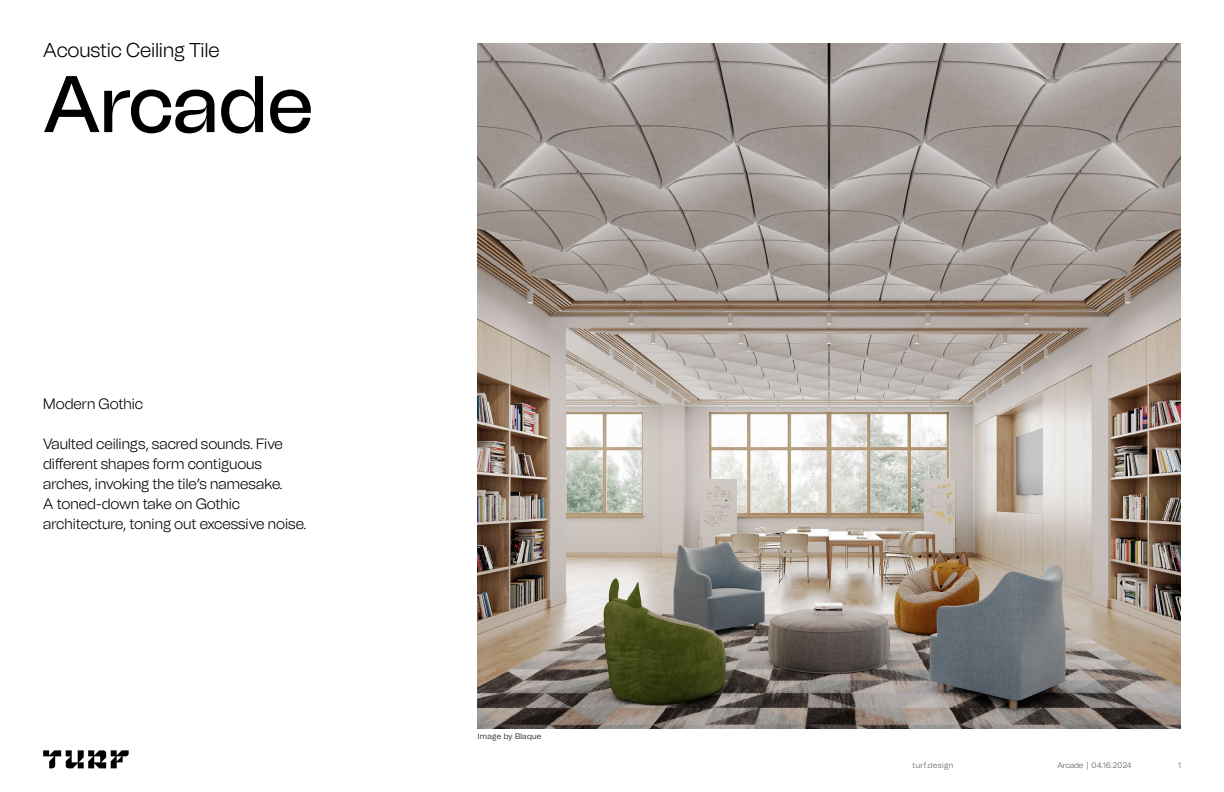
<style>
.page{position:relative;width:1224px;height:792px;background:#fff}
.page>*{position:absolute;margin:0;border:0;box-sizing:border-box;transform-origin:0 0}
.t1{font:500 80px "Tomato Grotesk";letter-spacing:-.005em;color:#000}
.t2{font:300 20px "Tomato Grotesk";color:#000}
.t3{font:300 15px/20px "Tomato Grotesk";color:#000}
.t4{font:300 8px "Tomato Grotesk";color:#58595b}
.t5{font:300 8px "Tomato Grotesk";letter-spacing:.05em;color:#000}
.t6{font:300 8px "Tomato Grotesk";letter-spacing:.04em;color:#58595b}
</style>
<div class="page">
<img style="left:478px;top:43px;width:703px;height:686px">
<svg style="left:43px;top:750px;width:86px;height:18px"></svg>
<h2 class="t2" style="left:43px;top:38px;width:178px">Acoustic Ceiling Tile</h2>
<h1 class="t1" style="left:43px;top:54px;width:272px">Arcade</h1>
<p class="t3" style="left:43px;top:394px;width:101px">Modern Gothic</p>
<p class="t3" style="left:43px;top:434px;width:265px">Vaulted ceilings, sacred sounds. Five different shapes form contiguous arches, invoking the tile’s namesake.<br>A toned-down take on Gothic architecture, toning out excessive noise.</p>
<p class="t5" style="left:478px;top:731px;width:65px">Image by Blaque</p>
<p class="t6" style="left:913px;top:761px;width:42px">turf.design</p>
<p class="t4" style="left:1058px;top:761px;width:75px">Arcade | 04.16.2024</p>
<p class="t6" style="left:1178px;top:761px;width:4px">1</p>
</div>
